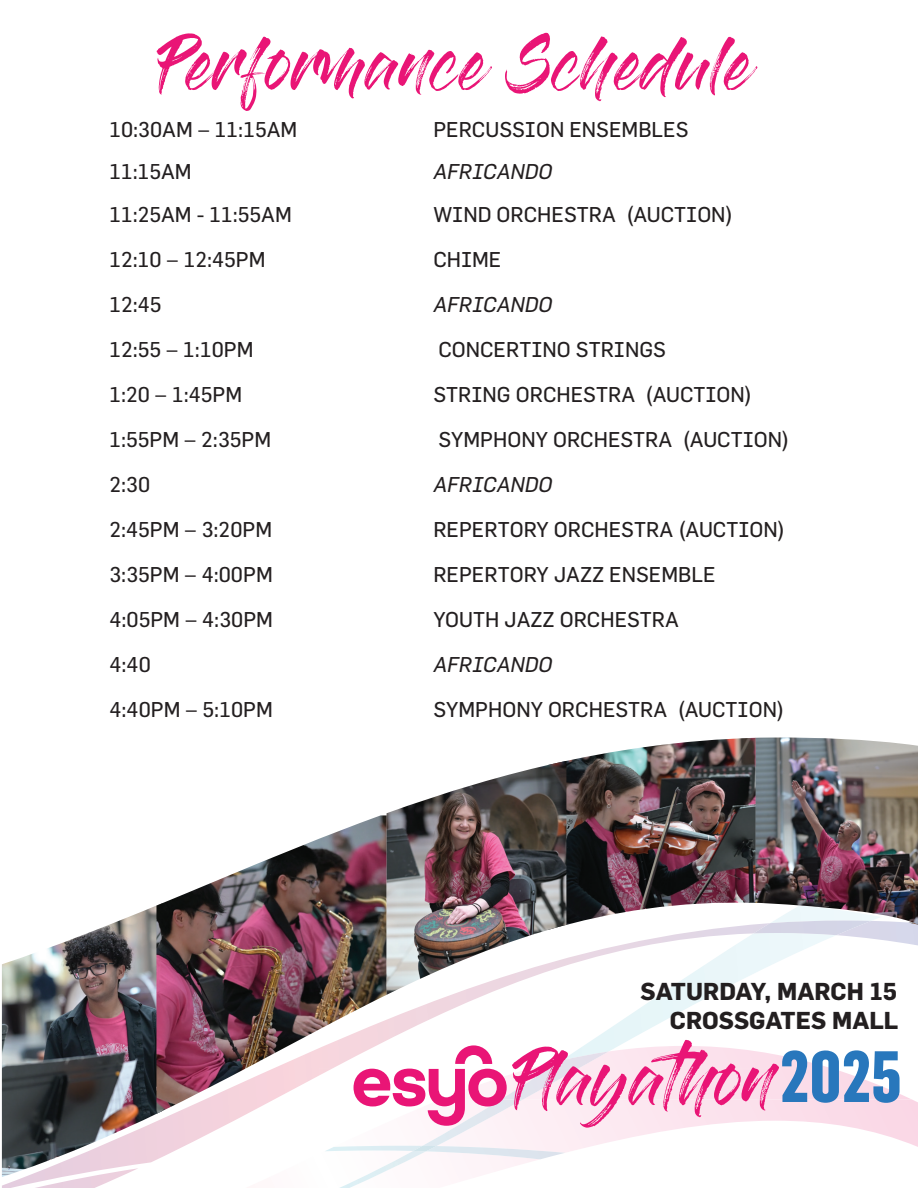
<style>
.page{position:relative;width:918px;height:1188px;background:#fff}
.page>*{position:absolute;margin:0;border:0;box-sizing:border-box;transform-origin:0 0}
.t1{font:800 71.1px "Flama Condensed";color:#2877bc}
.t2{font:54px "Gloss And Bloom";color:#e91576}
.t3{font:700 24px/28.8px "Flama";color:#231f20;text-align:right}
.t4{font:21px "Flama";color:#231f20}
.t5{font:italic 21px "Flama";color:#231f20}
</style>
<div class="page">
<img style="left:114px;top:906px;width:42px;height:17px">
<img style="left:156px;top:815px;width:231px;height:108px">
<img style="left:566px;top:738px;width:189px;height:167px">
<img style="left:387px;top:761px;width:179px;height:162px">
<img style="left:2px;top:923px;width:559px;height:265px">
<svg style="left:881px;top:925px;width:37px;height:20px"></svg>
<svg style="left:561px;top:905px;width:320px;height:135px"></svg>
<img style="left:753px;top:921px;width:118px;height:14px">
<svg style="left:245px;top:1046px;width:673px;height:142px"></svg>
<img style="left:339px;top:1159px;width:87px;height:29px">
<svg style="left:319px;top:1040px;width:593px;height:119px"></svg>
<img style="left:755px;top:738px;width:163px;height:187px">
<h2 class="t2" style="left:158px;top:39px;width:594px">Performance Schedule</h2>
<p class="t4" style="left:109px;top:116px;width:189px">10:30AM – 11:15AM</p>
<p class="t4" style="left:433px;top:116px;width:257px">PERCUSSION ENSEMBLES</p>
<p class="t4" style="left:109px;top:159px;width:84px">11:15AM</p>
<p class="t5" style="left:433px;top:159px;width:121px">AFRICANDO</p>
<p class="t4" style="left:109px;top:202px;width:184px">11:25AM - 11:55AM</p>
<p class="t4" style="left:433px;top:202px;width:301px">WIND ORCHESTRA (AUCTION)</p>
<p class="t4" style="left:109px;top:247px;width:158px">12:10 – 12:45PM</p>
<p class="t4" style="left:433px;top:247px;width:70px">CHIME</p>
<p class="t4" style="left:109px;top:292px;width:54px">12:45</p>
<p class="t5" style="left:433px;top:292px;width:121px">AFRICANDO</p>
<p class="t4" style="left:109px;top:337px;width:146px">12:55 – 1:10PM</p>
<p class="t4" style="left:438px;top:337px;width:229px">CONCERTINO STRINGS</p>
<p class="t4" style="left:109px;top:382px;width:134px">1:20 – 1:45PM</p>
<p class="t4" style="left:433px;top:382px;width:321px">STRING ORCHESTRA (AUCTION)</p>
<p class="t4" style="left:109px;top:427px;width:163px">1:55PM – 2:35PM</p>
<p class="t4" style="left:438px;top:427px;width:353px">SYMPHONY ORCHESTRA (AUCTION)</p>
<p class="t4" style="left:109px;top:472px;width:42px">2:30</p>
<p class="t5" style="left:433px;top:472px;width:121px">AFRICANDO</p>
<p class="t4" style="left:109px;top:517px;width:164px">2:45PM – 3:20PM</p>
<p class="t4" style="left:433px;top:517px;width:353px">REPERTORY ORCHESTRA (AUCTION)</p>
<p class="t4" style="left:109px;top:562px;width:165px">3:35PM – 4:00PM</p>
<p class="t4" style="left:433px;top:562px;width:284px">REPERTORY JAZZ ENSEMBLE</p>
<p class="t4" style="left:109px;top:607px;width:165px">4:05PM – 4:30PM</p>
<p class="t4" style="left:433px;top:607px;width:247px">YOUTH JAZZ ORCHESTRA</p>
<p class="t4" style="left:109px;top:652px;width:43px">4:40</p>
<p class="t5" style="left:433px;top:652px;width:121px">AFRICANDO</p>
<p class="t4" style="left:109px;top:697px;width:165px">4:40PM – 5:10PM</p>
<p class="t4" style="left:433px;top:697px;width:353px">SYMPHONY ORCHESTRA (AUCTION)</p>
<p class="t3" style="left:641px;top:976px;width:259px">SATURDAY, MARCH 15<br>CROSSGATES MALL</p>
<h1 class="t1" style="left:780px;top:1031px;width:124px">2025</h1>
</div>
